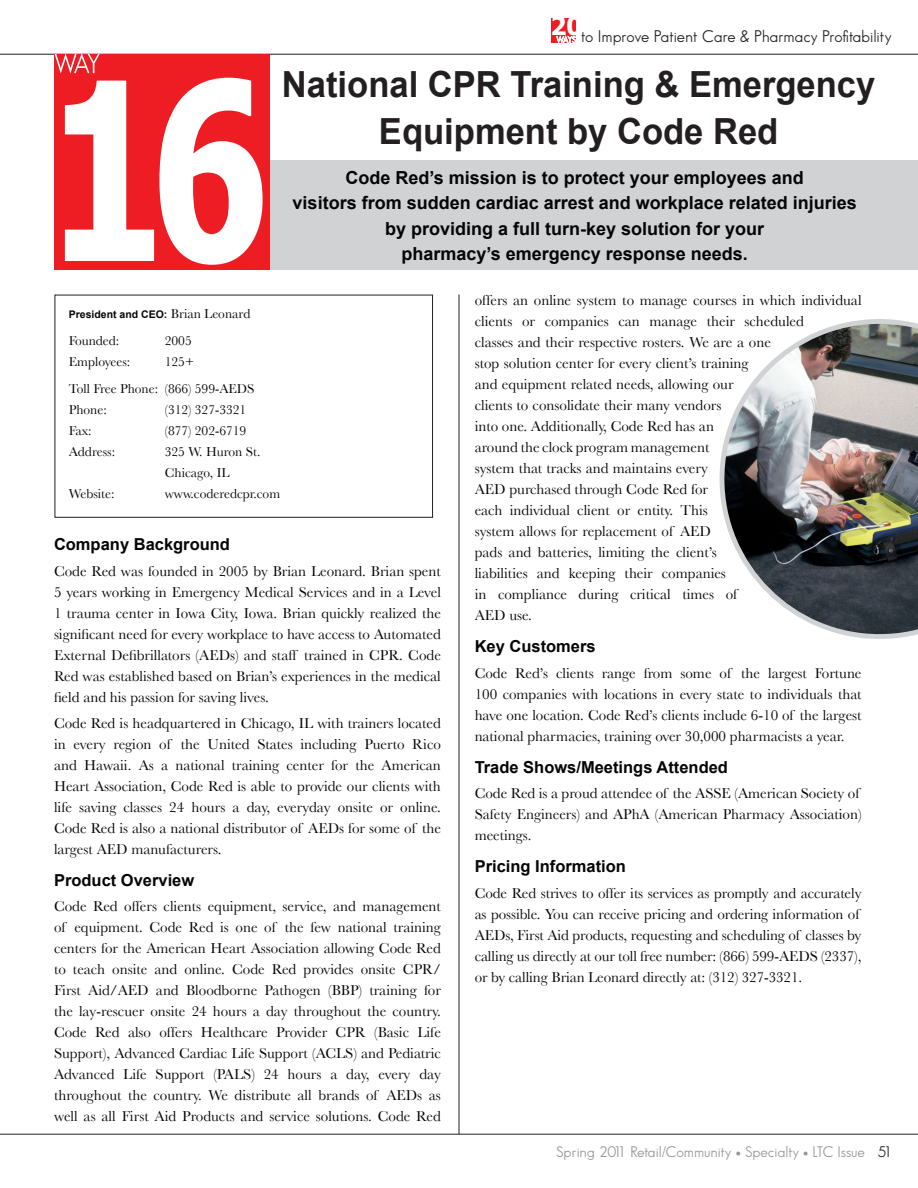
<style>
.page{position:relative;width:918px;height:1188px;background:#fff}
.page>*{position:absolute;margin:0;border:0;box-sizing:border-box;transform-origin:0 0}
.t1{font:700 36px/46.5px "Arial";color:#231f20;text-align:center;scale:.96 1}
.t2{font:700 25.2px "Tahoma";color:#fff}
.t3{font:700 18px/25.5px "Arial";color:#040504;text-align:center}
.t4{font:700 16.5px "Arial";color:#040504}
.t5{font:16.5px "Sans Serif";color:#231f20}
.t6{font:15px/21px "Baskerville";color:#040504;text-align:justify}
.t7{font:15px "Sans Serif";color:#939598}
.t8{font:13.5px/27px "Baskerville";color:#040504}
.t9{font:700 10.5px "Arial";color:#040504}
.s1{font-size:8.85px;color:#fff}
.s2{font-family:"Baskerville";font-weight:400;font-size:13.5px}
.s3{color:#231f20}
</style>
<div class="page">
<hr style="left:0;top:54px;width:918px;height:1px;background:#231f20">
<div style="left:551px;top:18px;width:25px;height:25px;background:#ee1d23"></div>
<svg style="left:556px;top:35px;width:20px;height:8px"></svg>
<hr style="left:0;top:1134px;width:918px;height:1px;background:#231f20">
<div style="left:54px;top:161px;width:864px;height:109px;background:#d1d2d4"></div>
<img style="left:720px;top:319px;width:198px;height:320px">
<div style="left:55px;top:295px;width:378px;height:223px;border:1px solid #231f20"></div>
<hr style="left:459px;top:295px;width:1px;height:839px;background:#231f20">
<div style="left:54px;top:54px;width:216px;height:216px;background:#ee1d23"></div>
<svg style="left:55px;top:53px;width:208px;height:212px"></svg>
<h2 class="t2" style="left:550px;top:10px;width:34px">20</h2>
<p class="t5" style="left:556px;top:26px;width:337px"><span class="s1">WAYS</span> to Improve Patient Care &amp; Pharmacy Profitability</p>
<h1 class="t1" style="left:282px;top:63px;width:620px">National CPR Training &amp; Emergency<br>Equipment by Code Red</h1>
<p class="t3" style="left:293px;top:165px;width:566px">Code Red’s mission is to protect your employees and<br>visitors from sudden cardiac arrest and workplace related injuries by providing a full turn-key solution for your<br>pharmacy’s emergency response needs.</p>
<p class="t9" style="left:69px;top:307px;width:183px">President and CEO: <span class="s2">Brian Leonard</span></p>
<p class="t8" style="left:69px;top:327px;width:52px">Founded:</p>
<p class="t8" style="left:165px;top:327px;width:28px">2005</p>
<p class="t8" style="left:69px;top:348px;width:63px">Employees:</p>
<p class="t8" style="left:69px;top:348px;width:187px;text-indent:96px">125+<br>Toll Free Phone: (866) 599-AEDS</p>
<p class="t8" style="left:69px;top:396px;width:39px">Phone:</p>
<p class="t8" style="left:165px;top:396px;width:83px">(312) 327-3321</p>
<p class="t8" style="left:69px;top:417px;width:24px">Fax:</p>
<p class="t8" style="left:165px;top:417px;width:83px">(877) 202-6719</p>
<p class="t8" style="left:69px;top:438px;width:48px">Address:</p>
<p class="t8" style="left:165px;top:441px;width:97px;line-height:21px">325 W. Huron St.<br>Chicago, IL</p>
<p class="t8" style="left:69px;top:480px;width:47px">Website:</p>
<p class="t8" style="left:165px;top:480px;width:117px">www.coderedcpr.com</p>
<p class="t4" style="left:54px;top:533px;width:178px">Company Background</p>
<p class="t6" style="left:54px;top:560px;width:388px">Code Red was founded in 2005 by Brian Leonard. Brian spent 5 years working in Emergency Medical Services and in a Level 1 trauma center in Iowa City, Iowa. Brian quickly realized the significant need for every workplace to have access to Automated External Defibrillators (AEDs) and staff trained in CPR. Code Red was established based on Brian’s experiences in the medical field and his passion for saving lives.</p>
<p class="t6" style="left:54px;top:712px;width:388px">Code Red is headquartered in Chicago, IL with trainers located in every region of the United States including Puerto Rico and Hawaii. As a national training center for the American Heart Association, Code Red is able to provide our clients with life saving classes 24 hours a day, everyday onsite or online.<br>Code Red is also a national distributor of AEDs for some of the largest AED manufacturers.</p>
<p class="t4" style="left:54px;top:869px;width:142px">Product Overview</p>
<p class="t6" style="left:54px;top:896px;width:388px">Code Red offers clients equipment, service, and management of equipment. Code Red is one of the few national training centers for the American Heart Association allowing Code Red to teach onsite and online. Code Red provides onsite CPR/ First Aid/AED and Bloodborne Pathogen (BBP) training for the lay-rescuer onsite 24 hours a day throughout the country.<br>Code Red also offers Healthcare Provider CPR (Basic Life Support), Advanced Cardiac Life Support (ACLS) and Pediatric Advanced Life Support (PALS) 24 hours a day, every day throughout the country. We distribute all brands of AEDs as well as all First Aid Products and service solutions. Code Red</p>
<p class="t6" style="left:475px;top:289px;width:388px;text-align:left">offers an online system to manage courses in which individual clients or companies can manage their scheduled<br>classes and their respective rosters. We are a one<br>stop solution center for every client’s training<br>and equipment related needs, allowing our<br>clients to consolidate their many vendors<br>into one. Additionally, Code Red has an<br>around the clock program management<br>system that tracks and maintains every<br>AED purchased through Code Red for<br>each individual client or entity. This<br>system allows for replacement of AED<br>pads and batteries, limiting the client’s<br>liabilities and keeping their companies<br>in compliance during critical times of<br>AED use.</p>
<p class="t4" style="left:475px;top:635px;width:123px">Key Customers</p>
<p class="t6" style="left:475px;top:662px;width:388px">Code Red’s clients range from some of the largest Fortune 100 companies with locations in every state to individuals that have one location. Code Red’s clients include 6-10 of the largest national pharmacies, training over 30,000 pharmacists a year.</p>
<p class="t4" style="left:475px;top:756px;width:255px">Trade Shows/Meetings Attended</p>
<p class="t6" style="left:475px;top:783px;width:388px;text-align:left">Code Red is a proud attendee of the ASSE (American Society of<br>Safety Engineers) and APhA (American Pharmacy Association) meetings.</p>
<p class="t4" style="left:475px;top:856px;width:153px">Pricing Information</p>
<p class="t6" style="left:475px;top:883px;width:388px;text-align:left">Code Red strives to offer its services as promptly and accurately as possible. You can receive pricing and ordering information of AEDs, First Aid products, requesting and scheduling of classes by calling us directly at our toll free number: (866) 599-AEDS (2337), or by calling Brian Leonard directly at: (312) 327-3321.</p>
<p class="t7" style="left:556px;top:1144px;width:338px">Spring 2011 Retail/Community • Specialty • LTC Issue <span class="s3">51</span></p>
</div>
